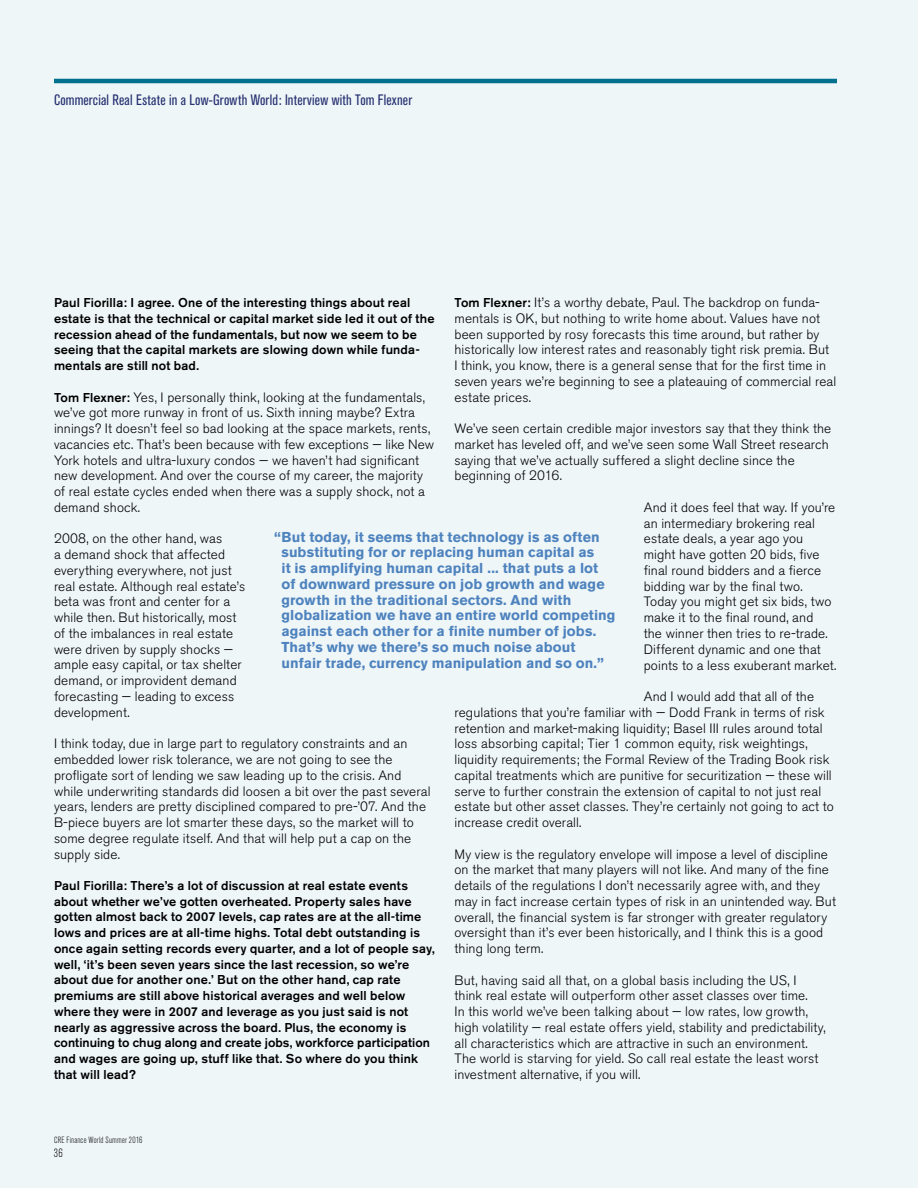
<style>
.page{position:relative;width:918px;height:1188px;background:#eff6f8}
.page>*{position:absolute;margin:0;border:0;box-sizing:border-box;transform-origin:0 0}
.t1{font:condensed 15px "Akzidenz Grotesk BE";letter-spacing:.015em;color:#263171}
.t2{font:700 14.25px/15.8px "Akzidenz Grotesk BE";letter-spacing:.005em;color:#4e83be}
.t3{font:300 13.5px/15.8px "Akzidenz Grotesk BE";letter-spacing:.01em;color:#000}
.t4{font:500 12.75px/15.8px "Akzidenz Grotesk BE";letter-spacing:.015em;color:#000}
.t5{font:300 condensed 12px "Akzidenz Grotesk BE";color:#000}
.t6{font:300 condensed 9px "Akzidenz Grotesk BE";letter-spacing:.025em;color:#000}
.s1{font-weight:500;font-size:12.75px}
</style>
<div class="page">
<hr style="left:54px;top:79px;width:783px;height:4px;background:#00728f">
<p class="t1" style="left:54px;top:91px;width:360px">Commercial Real Estate in a Low-Growth World: Interview with Tom Flexner</p>
<p class="t3" style="left:455px;top:295px;width:383px"><span class="s1">Tom Flexner:</span> It’s a worthy debate, Paul. The backdrop on funda&shy;mentals is OK, but nothing to write home about. Values have not been supported by rosy forecasts this time around, but rather by historically low interest rates and reasonably tight risk premia. But<br>I think, you know, there is a general sense that for the first time in seven years we’re beginning to see a plateauing of commercial real estate prices.</p>
<p class="t3" style="left:455px;top:421px;width:378px">We’ve seen certain credible major investors say that they think the market has leveled off, and we’ve seen some Wall Street research saying that we’ve actually suffered a slight decline since the beginning of 2016.</p>
<p class="t3" style="left:644px;top:500px;width:194px">And it does feel that way. If you’re an intermediary brokering real estate deals, a year ago you might have gotten 20 bids, five final round bidders and a fierce bidding war by the final two.<br>Today you might get six bids, two make it to the final round, and<br>the winner then tries to re-trade.<br>Different dynamic and one that points to a less exuberant market.</p>
<p class="t3" style="left:455px;top:689px;width:381px;text-indent:189px">And I would add that all of the regulations that you’re familiar with — Dodd Frank in terms of risk retention and market-making liquidity; Basel III rules around total loss absorbing capital; Tier 1 common equity, risk weightings, liquidity requirements; the Formal Review of the Trading Book risk capital treatments which are punitive for securitization — these will serve to further constrain the extension of capital to not just real estate but other asset classes. They’re certainly not going to act to increase credit overall.</p>
<p class="t3" style="left:455px;top:846px;width:383px">My view is the regulatory envelope will impose a level of discipline on the market that many players will not like. And many of the fine details of the regulations I don’t necessarily agree with, and they may in fact increase certain types of risk in an unintended way. But overall, the financial system is far stronger with greater regulatory oversight than it’s ever been historically, and I think this is a good thing long term.</p>
<p class="t3" style="left:455px;top:972px;width:373px">But, having said all that, on a global basis including the US, I think real estate will outperform other asset classes over time.<br>In this world we’ve been talking about — low rates, low growth, high volatility — real estate offers yield, stability and predictability, all characteristics which are attractive in such an environment.<br>The world is starving for yield. So call real estate the least worst investment alternative, if you will.</p>
<p class="t4" style="left:54px;top:295px;width:382px">Paul Fiorilla: I agree. One of the interesting things about real estate is that the technical or capital market side led it out of the recession ahead of the fundamentals, but now we seem to be seeing that the capital markets are slowing down while funda&shy;mentals are still not bad.</p>
<p class="t3" style="left:54px;top:389px;width:382px"><span class="s1">Tom Flexner:</span> Yes, I personally think, looking at the fundamentals, we’ve got more runway in front of us. Sixth inning maybe? Extra innings? It doesn’t feel so bad looking at the space markets, rents, vacancies etc. That’s been because with few exceptions — like New York hotels and ultra-luxury condos — we haven’t had significant new development. And over the course of my career, the majority of real estate cycles ended when there was a supply shock, not a demand shock.</p>
<p class="t3" style="left:54px;top:531px;width:193px">2008, on the other hand, was<br>a demand shock that affected everything everywhere, not just real estate. Although real estate’s beta was front and center for a while then. But historically, most of the imbalances in real estate were driven by supply shocks — ample easy capital, or tax shelter demand, or improvident demand forecasting — leading to excess development.</p>
<p class="t3" style="left:54px;top:736px;width:378px">I think today, due in large part to regulatory constraints and an embedded lower risk tolerance, we are not going to see the profligate sort of lending we saw leading up to the crisis. And while underwriting standards did loosen a bit over the past several years, lenders are pretty disciplined compared to pre-’07. And the B-piece buyers are lot smarter these days, so the market will to some degree regulate itself. And that will help put a cap on the supply side.</p>
<p class="t4" style="left:54px;top:878px;width:382px">Paul Fiorilla: There’s a lot of discussion at real estate events about whether we’ve gotten overheated. Property sales have gotten almost back to 2007 levels, cap rates are at the all-time lows and prices are at all-time highs. Total debt outstanding is once again setting records every quarter, and a lot of people say, well, ‘it’s been seven years since the last recession, so we’re about due for another one.’ But on the other hand, cap rate premiums are still above historical averages and well below where they were in 2007 and leverage as you just said is not nearly as aggressive across the board. Plus, the economy is continuing to chug along and create jobs, workforce participation and wages are going up, stuff like that. So where do you think that will lead?</p>
<p class="t2" style="left:282px;top:529px;width:335px;text-indent:-7px">“But today, it seems that technology is as often substituting for or replacing human capital as<br>it is amplifying human capital ... that puts a lot of downward pressure on job growth and wage growth in the traditional sectors. And with globalization we have an entire world competing against each other for a finite number of jobs.<br>That’s why we there’s so much noise about unfair trade, currency manipulation and so on.”</p>
<p class="t6" style="left:54px;top:1135px;width:90px">CRE Finance World Summer 2016</p>
<p class="t5" style="left:54px;top:1147px;width:10px">36</p>
</div>
